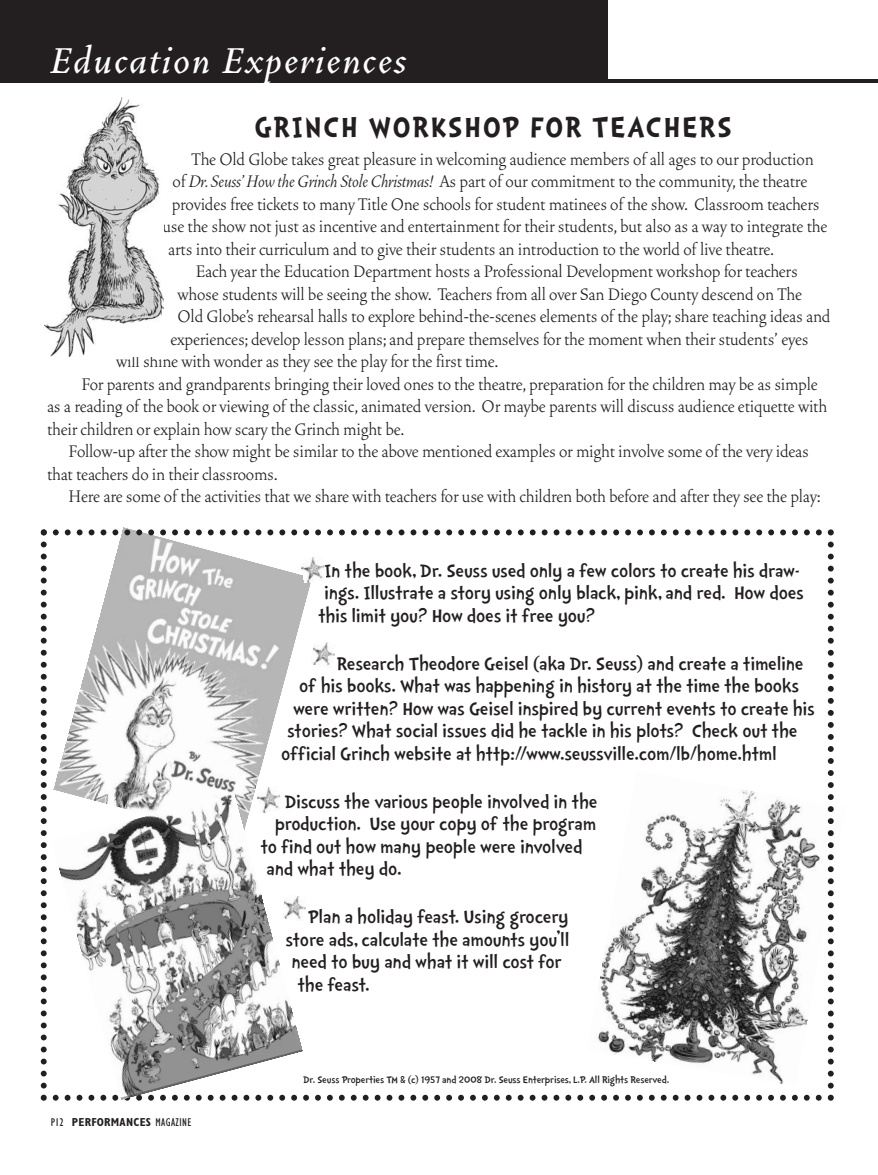
<style>
.page{position:relative;width:878px;height:1175px;background:#fff}
.page>*{position:absolute;margin:0;border:0;box-sizing:border-box;transform-origin:0 0}
.t1{font:italic 500 45px "Vendetta";letter-spacing:.04em;color:#fff}
.t2{font:700 36px "Dr Seuss";letter-spacing:.04em;color:#231f20}
.t3{font:300 22.5px/22.5px "Dr Seuss";letter-spacing:-.01em;color:#231f20}
.t4{font:300 21px "Vendetta";letter-spacing:-.01em;color:#231f20}
.t5{font:300 12px "Dr Seuss";letter-spacing:-.01em;color:#231f20}
.t6{font:700 condensed 11.7px "Gill Sans";letter-spacing:.02em;color:#231f20}
.s1{font-style:italic}
.s2{font-weight:400}
</style>
<div class="page">
<hr style="left:28px;top:79px;width:850px;height:3px;background:#231f20">
<div style="left:0;top:0;width:608px;height:82px;background:#231f20"></div>
<img style="left:45px;top:97px;width:118px;height:260px">
<svg style="left:41px;top:529px;width:792px;height:571px"></svg>
<img style="left:51px;top:792px;width:251px;height:307px">
<img style="left:301px;top:555px;width:25px;height:27px">
<img style="left:257px;top:785px;width:25px;height:27px">
<h1 class="t1" style="left:51px;top:31px;width:357px">Education Experiences</h1>
<h2 class="t2" style="left:254px;top:115px;width:479px">GRINCH WORKSHOP FOR TEACHERS</h2>
<p class="t4" style="left:191px;top:145px;width:623px">The Old Globe takes great pleasure in welcoming audience members of all ages to our production</p>
<p class="t4" style="left:172px;top:168px;width:636px">of <span class="s1">Dr. Seuss’ How the Grinch Stole Christmas!</span> As part of our commitment to the community, the theatre</p>
<p class="t4" style="left:172px;top:190px;width:649px">provides free tickets to many Title One schools for student matinees of the show. Classroom teachers</p>
<p class="t4" style="left:162px;top:213px;width:666px">use the show not just as incentive and entertainment for their students, but also as a way to integrate the</p>
<p class="t4" style="left:168px;top:235px;width:607px">arts into their curriculum and to give their students an introduction to the world of live theatre.</p>
<p class="t4" style="left:196px;top:258px;width:603px">Each year the Education Department hosts a Professional Development workshop for teachers</p>
<p class="t4" style="left:177px;top:280px;width:626px">whose students will be seeing the show. Teachers from all over San Diego County descend on The</p>
<p class="t4" style="left:177px;top:303px;width:654px">Old Globe’s rehearsal halls to explore behind-the-scenes elements of the play; share teaching ideas and</p>
<p class="t4" style="left:170px;top:325px;width:639px">experiences; develop lesson plans; and prepare themselves for the moment when their students’ eyes</p>
<p class="t4" style="left:116px;top:348px;width:384px">will shine with wonder as they see the play for the first time.</p>
<p class="t4" style="left:81px;top:370px;width:737px">For parents and grandparents bringing their loved ones to the theatre, preparation for the children may be as simple</p>
<p class="t4" style="left:47px;top:393px;width:781px">as a reading of the book or viewing of the classic, animated version. Or maybe parents will discuss audience etiquette with</p>
<p class="t4" style="left:47px;top:415px;width:359px">their children or explain how scary the Grinch might be.</p>
<p class="t4" style="left:69px;top:438px;width:741px">Follow-up after the show might be similar to the above mentioned examples or might involve some of the very ideas</p>
<p class="t4" style="left:47px;top:460px;width:232px">that teachers do in their classrooms.</p>
<p class="t4" style="left:69px;top:482px;width:753px">Here are some of the activities that we share with teachers for use with children both before and after they see the play:</p>
<p class="t3" style="left:318px;top:561px;width:487px">In the book, Dr. Seuss used only a few colors to create his draw&shy;ings. Illustrate a story using only black, pink, and red. How does this limit you? How does it free you?</p>
<p class="t3" style="left:336px;top:654px;width:468px">Research Theodore Geisel (aka Dr. Seuss) and create a timeline</p>
<p class="t3" style="left:299px;top:676px;width:501px">of his books. What was happening in history at the time the books</p>
<p class="t3" style="left:293px;top:699px;width:523px">were written? How was Geisel inspired by current events to create his</p>
<p class="t3" style="left:287px;top:721px;width:512px">stories? What social issues did he tackle in his plots? Check out the</p>
<p class="t3" style="left:281px;top:744px;width:497px">official Grinch website at http://www.seussville.com/lb/home.html</p>
<p class="t3" style="left:284px;top:792px;width:314px">Discuss the various people involved in the</p>
<p class="t3" style="left:275px;top:814px;width:323px">production. Use your copy of the program</p>
<p class="t3" style="left:260px;top:837px;width:323px">to find out how many people were involved</p>
<p class="t3" style="left:266px;top:859px;width:137px">and what they do.</p>
<p class="t3" style="left:307px;top:907px;width:262px">Plan a holiday feast. Using grocery</p>
<p class="t3" style="left:285px;top:930px;width:285px">store ads, calculate the amounts you’ll</p>
<p class="t3" style="left:291px;top:952px;width:272px">need to buy and what it will cost for</p>
<p class="t3" style="left:297px;top:975px;width:74px">the feast.</p>
<p class="t6" style="left:51px;top:1117px;width:142px"><span class="s2">P12</span> PERFORMANCES <span class="s2">MAGAZINE</span></p>
<p class="t5" style="left:303px;top:1075px;width:367px">Dr. Seuss Properties TM &amp; (c) 1957 and 2008 Dr. Seuss Enterprises, L.P. All Rights Reserved.</p>
</div>
